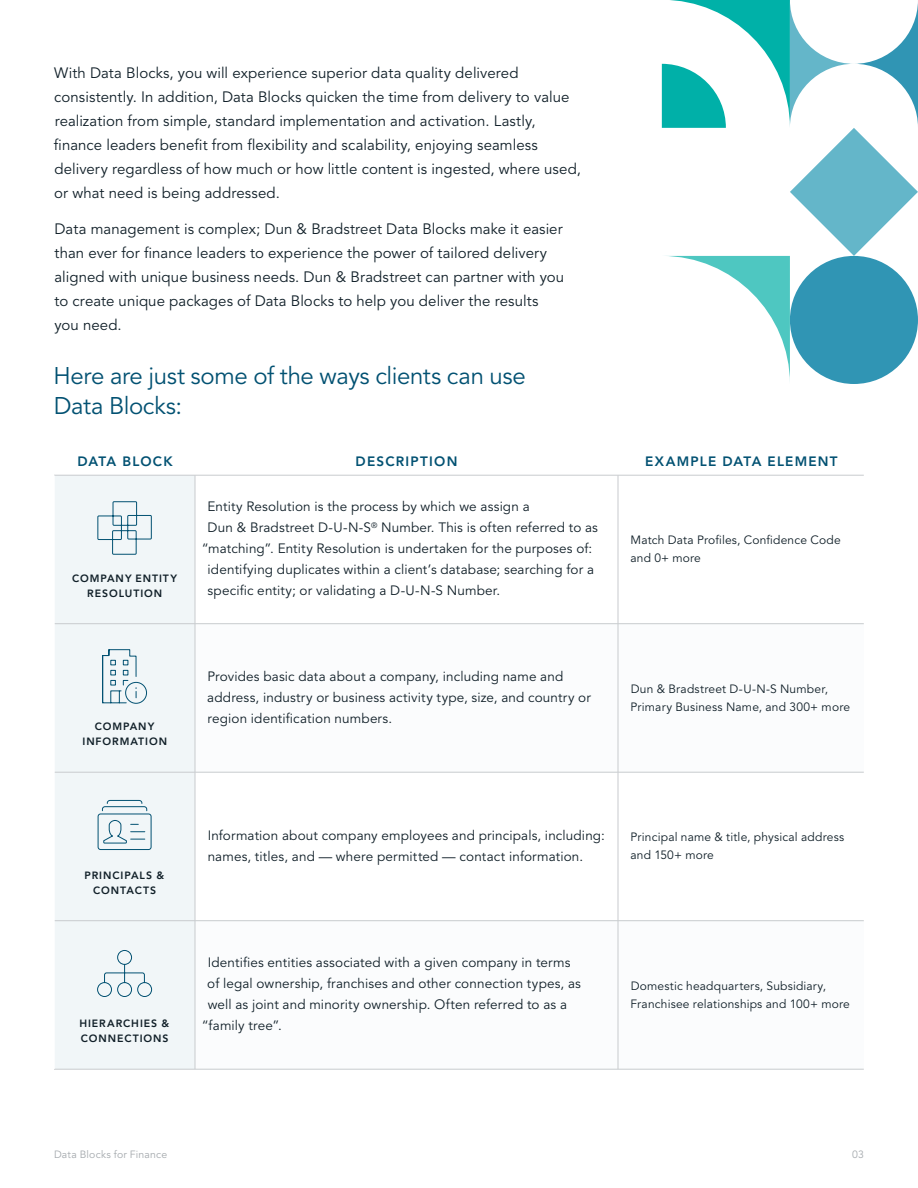
<style>
.page{position:relative;width:918px;height:1188px;background:#fff}
.page>*{position:absolute;margin:0;border:0;box-sizing:border-box;transform-origin:0 0}
.t1{font:24px/30px "Avenir LT Std";letter-spacing:-.015em;color:#025172}
.t2{font:15px/24px "Avenir LT Std";letter-spacing:.005em;color:#101f28}
.t3{font:13.5px/21px "Avenir LT Std";letter-spacing:.01em;color:#101f28}
.t4{font:800 13.5px "Avenir LT Std";letter-spacing:.09em;color:#025172}
.t5{font:12px/18px "Avenir LT Std";letter-spacing:.015em;color:#101f28}
.t6{font:800 10.5px/15px "Avenir LT Std";letter-spacing:.09em;color:#101f28;text-align:center}
.t7{font:10.5px "Avenir LT Std";letter-spacing:.02em;color:#a4a9ad}
</style>
<div class="page">
<svg style="left:662px;top:0;width:256px;height:384px"></svg>
<div style="left:55px;top:476px;width:140px;height:593px;background:#f1f6f8"></div>
<svg style="left:196px;top:624px;width:668px;height:445px"></svg>
<hr style="left:54px;top:623px;width:141px;height:1px;background:#c8cbce">
<hr style="left:618px;top:623px;width:246px;height:1px;background:#c8cbce">
<hr style="left:54px;top:772px;width:141px;height:1px;background:#c8cbce">
<hr style="left:618px;top:772px;width:246px;height:1px;background:#c8cbce">
<hr style="left:54px;top:920px;width:141px;height:1px;background:#c8cbce">
<hr style="left:195px;top:920px;width:423px;height:1px;background:#c8cbce">
<hr style="left:618px;top:920px;width:246px;height:1px;background:#c8cbce">
<hr style="left:54px;top:1069px;width:141px;height:1px;background:#c8cbce">
<hr style="left:195px;top:1069px;width:423px;height:1px;background:#c8cbce">
<hr style="left:618px;top:1069px;width:246px;height:1px;background:#c8cbce">
<hr style="left:54px;top:475px;width:141px;height:1px;background:#c8cbce">
<hr style="left:195px;top:475px;width:423px;height:1px;background:#c8cbce">
<hr style="left:618px;top:475px;width:246px;height:1px;background:#c8cbce">
<hr style="left:195px;top:623px;width:423px;height:1px;background:#c8cbce">
<hr style="left:195px;top:772px;width:423px;height:1px;background:#c8cbce">
<hr style="left:618px;top:475px;width:1px;height:149px;background:#c8cbce">
<hr style="left:618px;top:624px;width:1px;height:148px;background:#c8cbce">
<hr style="left:618px;top:772px;width:1px;height:149px;background:#c8cbce">
<hr style="left:618px;top:921px;width:1px;height:148px;background:#c8cbce">
<hr style="left:54px;top:475px;width:1px;height:149px;background:#fff">
<hr style="left:54px;top:772px;width:1px;height:149px;background:#fff">
<hr style="left:195px;top:475px;width:1px;height:149px;background:#c8cbce">
<hr style="left:195px;top:624px;width:1px;height:148px;background:#c8cbce">
<hr style="left:195px;top:772px;width:1px;height:149px;background:#c8cbce">
<hr style="left:195px;top:921px;width:1px;height:148px;background:#c8cbce">
<svg style="left:97px;top:501px;width:55px;height:54px"></svg>
<svg style="left:102px;top:649px;width:45px;height:55px"></svg>
<svg style="left:97px;top:800px;width:55px;height:50px"></svg>
<svg style="left:97px;top:950px;width:55px;height:47px"></svg>
<p class="t2" style="left:54px;top:61px;width:528px">With Data Blocks, you will experience superior data quality delivered consistently. In addition, Data Blocks quicken the time from delivery to value realization from simple, standard implementation and activation. Lastly, finance leaders benefit from flexibility and scalability, enjoying seamless delivery regardless of how much or how little content is ingested, where used, or what need is being addressed.</p>
<p class="t2" style="left:54px;top:217px;width:511px">Data management is complex; Dun &amp; Bradstreet Data Blocks make it easier than ever for finance leaders to experience the power of tailored delivery aligned with unique business needs. Dun &amp; Bradstreet can partner with you to create unique packages of Data Blocks to help you deliver the results you need.</p>
<h1 class="t1" style="left:54px;top:361px;width:474px">Here are just some of the ways clients can use<br>Data Blocks:</h1>
<p class="t4" style="left:77px;top:454px;width:97px">DATA BLOCK</p>
<p class="t4" style="left:356px;top:454px;width:103px">DESCRIPTION</p>
<p class="t4" style="left:645px;top:454px;width:194px">EXAMPLE DATA ELEMENT</p>
<p class="t6" style="left:72px;top:571px;width:106px">COMPANY ENTITY<br>RESOLUTION</p>
<p class="t3" style="left:208px;top:496px;width:324px">Entity Resolution is the process by which we assign a</p>
<p class="t3" style="left:208px;top:517px;width:392px">Dun &amp; Bradstreet D-U-N-S<sup>®</sup> Number. This is often referred to as</p>
<p class="t3" style="left:202px;top:538px;width:392px">“matching”. Entity Resolution is undertaken for the purposes of:</p>
<p class="t3" style="left:208px;top:559px;width:388px">identifying duplicates within a client’s database; searching for a</p>
<p class="t3" style="left:208px;top:580px;width:294px">specific entity; or validating a D-U-N-S Number.</p>
<p class="t6" style="left:83px;top:719px;width:86px">COMPANY<br>INFORMATION</p>
<p class="t3" style="left:207px;top:666px;width:385px">Provides basic data about a company, including name and address, industry or business activity type, size, and country or region identification numbers.</p>
<p class="t5" style="left:630px;top:531px;width:212px">Match Data Profiles, Confidence Code and 0+ more</p>
<p class="t5" style="left:631px;top:680px;width:221px">Dun &amp; Bradstreet D-U-N-S Number,<br>Primary Business Name, and 300+ more</p>
<p class="t6" style="left:85px;top:868px;width:81px">PRINCIPALS &amp;<br>CONTACTS</p>
<p class="t6" style="left:79px;top:1016px;width:91px;text-align:left">HIERARCHIES &amp;<br>CONNECTIONS</p>
<p class="t3" style="left:208px;top:825px;width:399px">Information about company employees and principals, including: names, titles, and — where permitted — contact information.</p>
<p class="t5" style="left:630px;top:828px;width:215px">Principal name &amp; title, physical address and 150+ more</p>
<p class="t3" style="left:208px;top:952px;width:364px">Identifies entities associated with a given company in terms</p>
<p class="t3" style="left:207px;top:973px;width:375px">of legal ownership, franchises and other connection types, as</p>
<p class="t3" style="left:208px;top:994px;width:361px">well as joint and minority ownership. Often referred to as a</p>
<p class="t3" style="left:202px;top:1015px;width:82px">“family tree”.</p>
<p class="t5" style="left:631px;top:977px;width:221px">Domestic headquarters, Subsidiary,<br>Franchisee relationships and 100+ more</p>
<p class="t7" style="left:54px;top:1148px;width:115px">Data Blocks for Finance</p>
<p class="t7" style="left:852px;top:1148px;width:13px">03</p>
</div>
